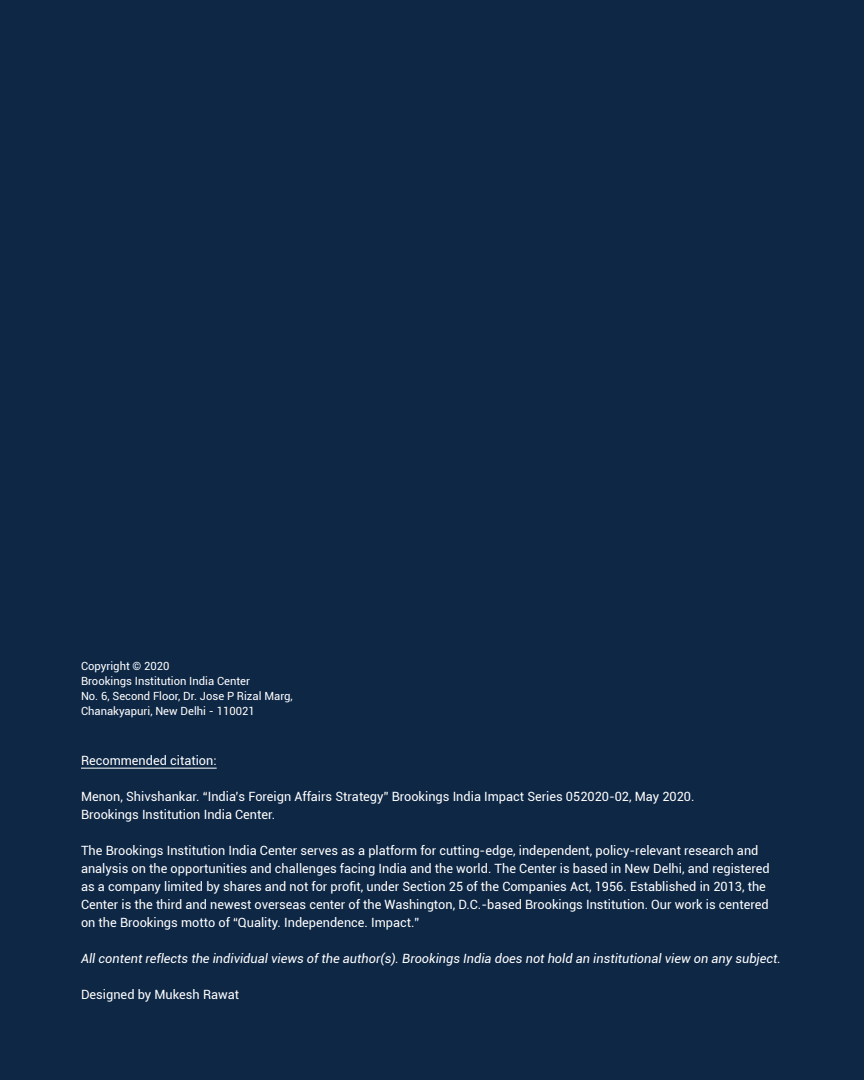
<style>
.page{position:relative;width:864px;height:1080px;background:#0e2745}
.page>*{position:absolute;margin:0;border:0;box-sizing:border-box;transform-origin:0 0}
.t1{font:12.75px/18px "Roboto";color:#fff}
.t2{font:italic 12.75px "Roboto";color:#fff}
.t3{font:11.25px "Roboto";color:#fff}
</style>
<div class="page">
<hr style="left:81px;top:768px;width:136px;height:1px;background:#fff">
<p class="t3" style="left:81px;top:658px;width:90px">Copyright © 2020</p>
<p class="t3" style="left:81px;top:673px;width:171px">Brookings Institution India Center</p>
<p class="t3" style="left:81px;top:688px;width:213px">No. 6, Second Floor, Dr. Jose P Rizal Marg,</p>
<p class="t3" style="left:81px;top:703px;width:175px">Chanakyapuri, New Delhi - 110021</p>
<p class="t1" style="left:81px;top:751px;width:137px">Recommended citation:</p>
<p class="t1" style="left:81px;top:787px;width:615px">Menon, Shivshankar. “India’s Foreign Affairs Strategy” Brookings India Impact Series 052020-02, May 2020.<br>Brookings Institution India Center.</p>
<p class="t1" style="left:81px;top:841px;width:690px">The Brookings Institution India Center serves as a platform for cutting-edge, independent, policy-relevant research and analysis on the opportunities and challenges facing India and the world. The Center is based in New Delhi, and registered as a company limited by shares and not for profit, under Section 25 of the Companies Act, 1956. Established in 2013, the Center is the third and newest overseas center of the Washington, D.C.-based Brookings Institution. Our work is centered on the Brookings motto of “Quality. Independence. Impact.”</p>
<p class="t2" style="left:81px;top:950px;width:701px">All content reflects the individual views of the author(s). Brookings India does not hold an institutional view on any subject.</p>
<p class="t1" style="left:81px;top:985px;width:160px">Designed by Mukesh Rawat</p>
</div>
